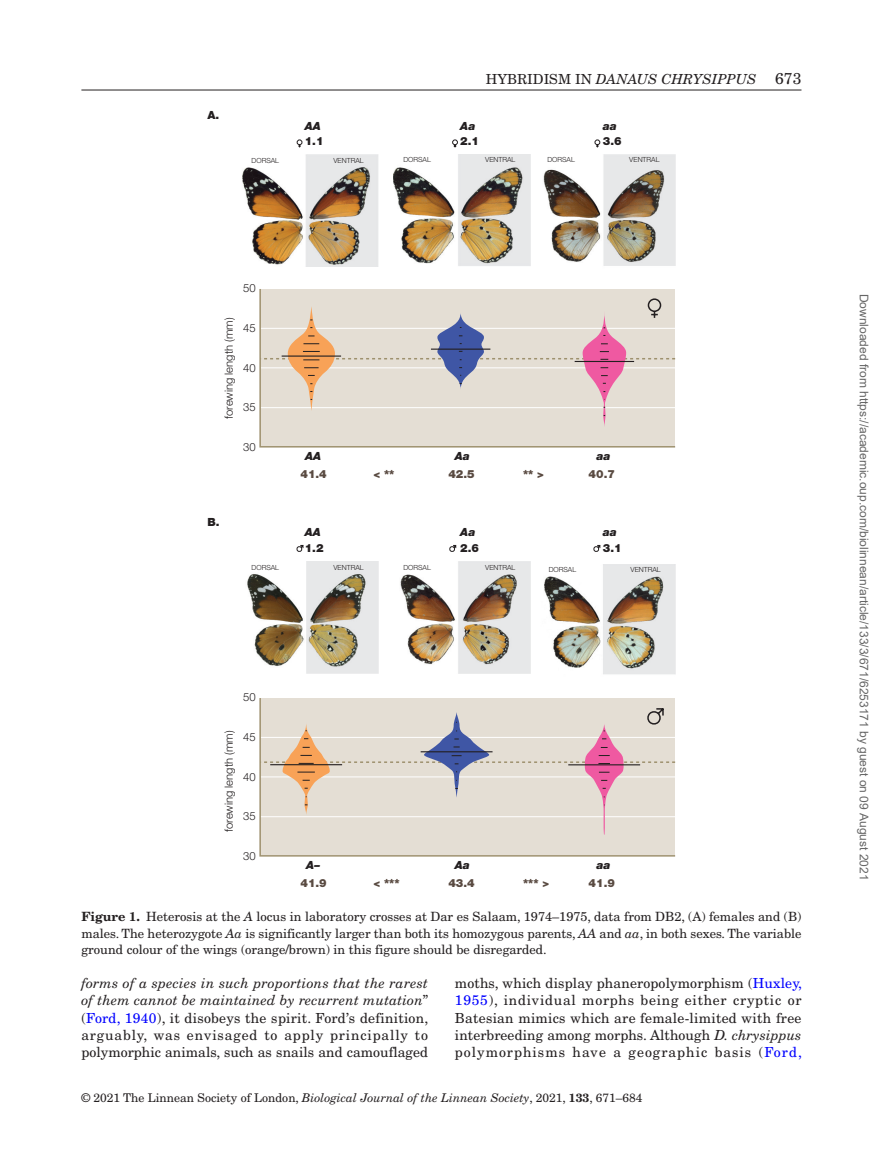
<style>
.page{position:relative;width:893px;height:1174px;background:#fff}
.page>*{position:absolute;margin:0;border:0;box-sizing:border-box;transform-origin:0 0}
.t1{font:13.8px/17.2px "New Century Schlbk";letter-spacing:.005em;color:#231f20;text-align:justify}
.t2{font:italic 13.8px "New Century Schlbk";color:#231f20}
.t3{font:12.75px/16.5px "New Century Schlbk";color:#231f20;text-align:justify}
.t4{font:12px "Arial";color:#666}
.t5{font:12px "New Century Schlbk";color:#231f20}
.t6{font:300 11.25px "Helvetica Neue LT Std";color:#231f20}
.t7{font:900 11.25px "Helvetica Neue LT Std";color:#594a41}
.t8{font:italic 900 11.25px "Helvetica Neue LT Std";color:#231f20}
.t9{font:900 11.25px "Helvetica Neue LT Std";color:#231f20}
.t10{font:300 7.05px "Helvetica Neue LT Std";color:#231f20}
.s1{font-style:normal}
.s2{font-style:normal;font-size:15.75px}
.s3{font-weight:700}
.s4{font-style:italic}
.s5{color:#00f}
</style>
<div class="page">
<hr style="left:81px;top:90px;width:720px;height:1px;background:#231f20">
<img style="left:247px;top:574px;width:13px;height:83px">
<img style="left:393px;top:155px;width:137px;height:111px">
<svg style="left:452px;top:139px;width:148px;height:9px"></svg>
<svg style="left:297px;top:139px;width:5px;height:9px"></svg>
<img style="left:242px;top:154px;width:136px;height:112px">
<div style="left:259px;top:289px;width:416px;height:159px;background:#e4ded4"></div>
<svg style="left:259px;top:698px;width:416px;height:159px;background:#dfd8cc"></svg>
<img style="left:543px;top:154px;width:132px;height:112px">
<svg style="left:260px;top:298px;width:415px;height:537px"></svg>
<p class="t9" style="left:208px;top:109px;width:13px">A.</p>
<p class="t2" style="left:486px;top:70px;width:317px"><span class="s1">HYBRIDISM IN</span> DANAUS CHRYSIPPUS <span class="s2">673</span></p>
<p class="t8" style="left:305px;top:119px;width:18px">AA</p>
<p class="t8" style="left:460px;top:119px;width:17px">Aa</p>
<p class="t8" style="left:603px;top:119px;width:16px">aa</p>
<p class="t9" style="left:305px;top:134px;width:20px">1.1</p>
<p class="t9" style="left:460px;top:134px;width:20px">2.1</p>
<p class="t10" style="left:252px;top:156px;width:29px">DORSAL</p>
<p class="t10" style="left:333px;top:156px;width:32px">VENTRAL</p>
<p class="t10" style="left:403px;top:156px;width:29px">DORSAL</p>
<p class="t10" style="left:485px;top:156px;width:32px">VENTRAL</p>
<p class="t9" style="left:603px;top:134px;width:20px">3.6</p>
<p class="t10" style="left:547px;top:156px;width:29px">DORSAL</p>
<p class="t10" style="left:629px;top:156px;width:32px">VENTRAL</p>
<p class="t6" style="left:222px;top:419px;width:103px;rotate:-90deg">forewing length (mm)</p>
<p class="t6" style="left:243px;top:281px;width:14px">50</p>
<p class="t6" style="left:243px;top:321px;width:14px">45</p>
<p class="t6" style="left:243px;top:361px;width:14px">40</p>
<p class="t6" style="left:243px;top:400px;width:14px">35</p>
<p class="t6" style="left:243px;top:440px;width:14px">30</p>
<p class="t8" style="left:305px;top:448px;width:18px">AA</p>
<p class="t8" style="left:455px;top:448px;width:17px">Aa</p>
<p class="t7" style="left:300px;top:467px;width:28px">41.4</p>
<p class="t7" style="left:373px;top:467px;width:22px">&lt; **</p>
<p class="t7" style="left:448px;top:467px;width:28px">42.5</p>
<p class="t7" style="left:523px;top:467px;width:22px">** &gt;</p>
<p class="t7" style="left:589px;top:467px;width:28px">40.7</p>
<p class="t8" style="left:596px;top:448px;width:16px">aa</p>
<p class="t9" style="left:207px;top:515px;width:14px">B.</p>
<p class="t8" style="left:305px;top:525px;width:18px">AA</p>
<p class="t8" style="left:460px;top:525px;width:17px">Aa</p>
<p class="t8" style="left:603px;top:525px;width:16px">aa</p>
<p class="t10" style="left:549px;top:565px;width:29px">DORSAL</p>
<p class="t10" style="left:631px;top:565px;width:32px">VENTRAL</p>
<p class="t9" style="left:603px;top:541px;width:20px">3.1</p>
<p class="t9" style="left:305px;top:541px;width:20px">1.2</p>
<p class="t9" style="left:460px;top:541px;width:20px">2.6</p>
<p class="t10" style="left:252px;top:563px;width:29px">DORSAL</p>
<p class="t10" style="left:333px;top:563px;width:32px">VENTRAL</p>
<p class="t10" style="left:403px;top:563px;width:29px">DORSAL</p>
<p class="t10" style="left:485px;top:563px;width:32px">VENTRAL</p>
<p class="t6" style="left:222px;top:832px;width:103px;rotate:-90deg">forewing length (mm)</p>
<p class="t6" style="left:243px;top:690px;width:14px">50</p>
<p class="t6" style="left:243px;top:730px;width:14px">45</p>
<p class="t6" style="left:243px;top:770px;width:14px">40</p>
<p class="t6" style="left:243px;top:809px;width:14px">35</p>
<p class="t6" style="left:243px;top:849px;width:14px">30</p>
<p class="t8" style="left:306px;top:857px;width:15px">A–</p>
<p class="t8" style="left:455px;top:857px;width:17px">Aa</p>
<p class="t7" style="left:300px;top:876px;width:28px">41.9</p>
<p class="t7" style="left:373px;top:876px;width:28px">&lt; ***</p>
<p class="t7" style="left:448px;top:876px;width:28px">43.4</p>
<p class="t7" style="left:523px;top:876px;width:28px">*** &gt;</p>
<p class="t7" style="left:589px;top:876px;width:28px">41.9</p>
<p class="t8" style="left:596px;top:857px;width:16px">aa</p>
<p class="t3" style="left:81px;top:908px;width:722px"><span class="s3">Figure 1.</span> Heterosis at the <span class="s4">A</span> locus in laboratory crosses at Dar es Salaam, 1974–1975, data from DB2, (A) females and (B) males. The heterozygote <span class="s4">Aa</span> is significantly larger than both its homozygous parents, <span class="s4">AA</span> and <span class="s4">aa</span>, in both sexes. The variable ground colour of the wings (orange/brown) in this figure should be disregarded.</p>
<p class="t1" style="left:81px;top:974px;width:348px"><span class="s4">forms of a species in such proportions that the rarest of them cannot be maintained by recurrent mutation</span>” (<span class="s5">Ford, 1940</span>), it disobeys the spirit. Ford’s definition, arguably, was envisaged to apply principally to polymorphic animals, such as snails and camouflaged</p>
<p class="t1" style="left:455px;top:974px;width:349px">moths, which display phaneropolymorphism (<span class="s5">Huxley, 1955</span>), individual morphs being either cryptic or Batesian mimics which are female-limited with free interbreeding among morphs. Although <span class="s4">D. chrysippus </span>polymorphisms have a geographic basis (<span class="s5">Ford,</span></p>
<p class="t5" style="left:81px;top:1090px;width:562px">© 2021 The Linnean Society of London, <span class="s4">Biological Journal of the Linnean Society</span>, 2021, <span class="s3">133</span>, 671–684</p>
<p class="t4" style="left:868px;top:293px;width:588px;rotate:90deg">Downloaded from https://academic.oup.com/biolinnean/article/133/3/671/6253171 by guest on 09 August 2021</p>
</div>
